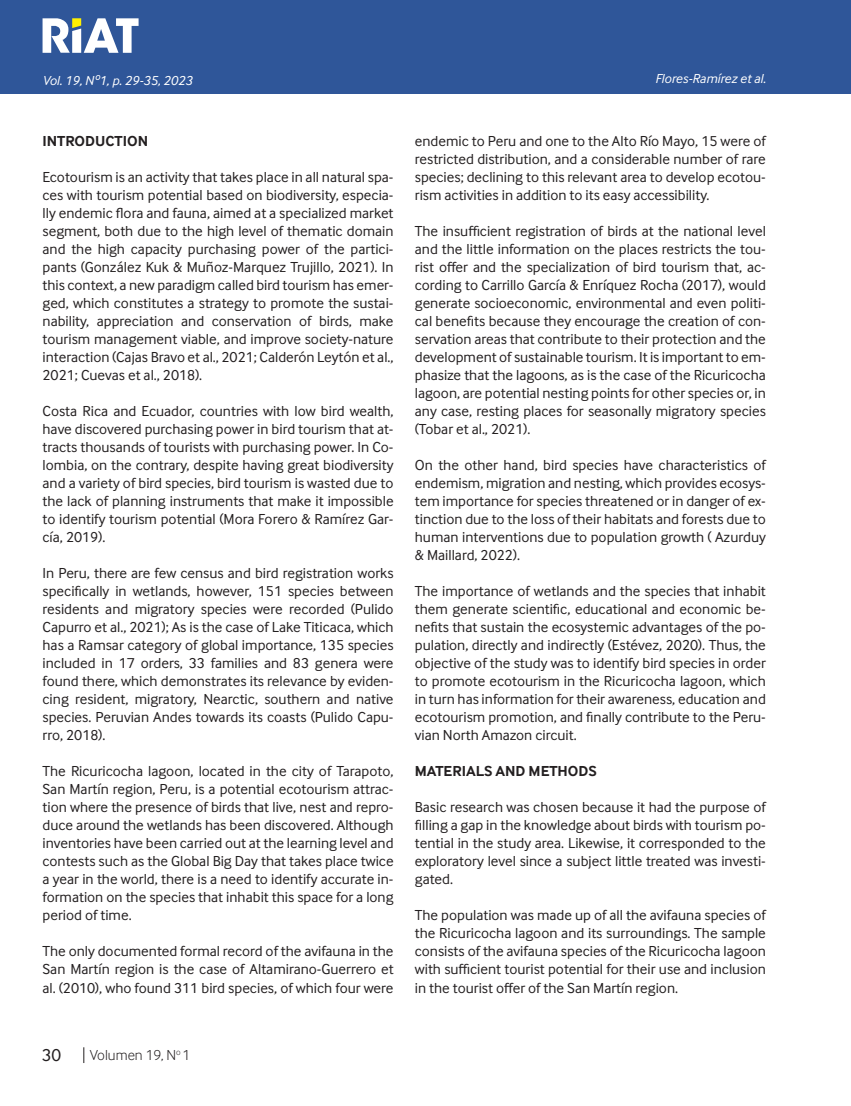
<style>
.page{position:relative;width:851px;height:1106px;background:#fff}
.page>*{position:absolute;margin:0;border:0;box-sizing:border-box;transform-origin:0 0}
.t1{font:18px "Inter Face";color:#231f20}
.Cuerpo_de_Texto{font:15px/18px "Inter Face";color:#231f20;text-align:justify}
.Cuerpo_de_Texto-2{font:700 15px "Inter Face";color:#231f20}
.t2{font:300 15px "Inter Face";color:#231f20}
.Cuño_de_pagina{font:italic 13.5px "Inter Face";color:#fff}
</style>
<div class="page">
<div style="left:0;top:0;width:850px;height:94px;background:#2f5699"></div>
<hr style="left:850px;top:0;width:1px;height:94px;background:#2f5699">
<svg style="left:43px;top:18px;width:95px;height:35px"></svg>
<svg style="left:83px;top:1047px;width:1px;height:16px"></svg>
<p class="Cuño_de_pagina" style="left:43px;top:72px;width:151px">Vol. 19, Nº1, p. 29-35, 2023</p>
<p class="Cuerpo_de_Texto-2" style="left:43px;top:132px;width:107px">INTRODUCTION</p>
<p class="Cuerpo_de_Texto" style="left:43px;top:168px;width:352px">Ecotourism is an activity that takes place in all natural spa&shy;ces with tourism potential based on biodiversity, especia&shy;lly endemic flora and fauna, aimed at a specialized market segment, both due to the high level of thematic domain and the high capacity purchasing power of the partici&shy;pants (González Kuk &amp; Muñoz-Marquez Trujillo, 2021). In this context, a new paradigm called bird tourism has emer&shy;ged, which constitutes a strategy to promote the sustai&shy;nability, appreciation and conservation of birds, make tourism management viable, and improve society-nature interaction (Cajas Bravo et al., 2021; Calderón Leytón et al., 2021; Cuevas et al., 2018).</p>
<p class="Cuerpo_de_Texto" style="left:43px;top:402px;width:352px">Costa Rica and Ecuador, countries with low bird wealth, have discovered purchasing power in bird tourism that at&shy;tracts thousands of tourists with purchasing power. In Co&shy;lombia, on the contrary, despite having great biodiversity and a variety of bird species, bird tourism is wasted due to the lack of planning instruments that make it impossible to identify tourism potential (Mora Forero &amp; Ramírez Gar&shy;cía, 2019).</p>
<p class="Cuerpo_de_Texto" style="left:43px;top:564px;width:352px">In Peru, there are few census and bird registration works specifically in wetlands, however, 151 species between residents and migratory species were recorded (Pulido Capurro et al., 2021); As is the case of Lake Titicaca, which has a Ramsar category of global importance, 135 species included in 17 orders, 33 families and 83 genera were found there, which demonstrates its relevance by eviden&shy;cing resident, migratory, Nearctic, southern and native species. Peruvian Andes towards its coasts (Pulido Capu&shy;rro, 2018).</p>
<p class="Cuerpo_de_Texto" style="left:43px;top:762px;width:352px">The Ricuricocha lagoon, located in the city of Tarapoto, San Martín region, Peru, is a potential ecotourism attrac&shy;tion where the presence of birds that live, nest and repro&shy;duce around the wetlands has been discovered. Although inventories have been carried out at the learning level and contests such as the Global Big Day that takes place twice a year in the world, there is a need to identify accurate in&shy;formation on the species that inhabit this space for a long period of time.</p>
<p class="Cuerpo_de_Texto" style="left:43px;top:942px;width:352px">The only documented formal record of the avifauna in the San Martín region is the case of Altamirano-Guerrero et al. (2010), who found 311 bird species, of which four were</p>
<p class="Cuño_de_pagina" style="left:655px;top:71px;width:112px">Flores-Ramírez et al.</p>
<p class="Cuerpo_de_Texto" style="left:415px;top:132px;width:352px">endemic to Peru and one to the Alto Río Mayo, 15 were of restricted distribution, and a considerable number of rare species; declining to this relevant area to develop ecotou&shy;rism activities in addition to its easy accessibility.</p>
<p class="Cuerpo_de_Texto" style="left:415px;top:222px;width:352px">The insufficient registration of birds at the national level and the little information on the places restricts the tou&shy;rist offer and the specialization of bird tourism that, ac&shy;cording to Carrillo García &amp; Enríquez Rocha (2017), would generate socioeconomic, environmental and even politi&shy;cal benefits because they encourage the creation of con&shy;servation areas that contribute to their protection and the development of sustainable tourism. It is important to em&shy;phasize that the lagoons, as is the case of the Ricuricocha lagoon, are potential nesting points for other species or, in any case, resting places for seasonally migratory species (Tobar et al., 2021).</p>
<p class="Cuerpo_de_Texto" style="left:415px;top:456px;width:352px">On the other hand, bird species have characteristics of endemism, migration and nesting, which provides ecosys&shy;tem importance for species threatened or in danger of ex&shy;tinction due to the loss of their habitats and forests due to human interventions due to population growth ( Azurduy &amp; Maillard, 2022).</p>
<p class="Cuerpo_de_Texto" style="left:415px;top:582px;width:352px">The importance of wetlands and the species that inhabit them generate scientific, educational and economic be&shy;nefits that sustain the ecosystemic advantages of the po&shy;pulation, directly and indirectly (Estévez, 2020). Thus, the objective of the study was to identify bird species in order to promote ecotourism in the Ricuricocha lagoon, which in turn has information for their awareness, education and ecotourism promotion, and finally contribute to the Peru&shy;vian North Amazon circuit.</p>
<p class="Cuerpo_de_Texto-2" style="left:415px;top:762px;width:183px">MATERIALS AND METHODS</p>
<p class="Cuerpo_de_Texto" style="left:415px;top:798px;width:352px">Basic research was chosen because it had the purpose of filling a gap in the knowledge about birds with tourism po&shy;tential in the study area. Likewise, it corresponded to the exploratory level since a subject little treated was investi&shy;gated.</p>
<p class="Cuerpo_de_Texto" style="left:415px;top:906px;width:352px">The population was made up of all the avifauna species of the Ricuricocha lagoon and its surroundings. The sample consists of the avifauna species of the Ricuricocha lagoon with sufficient tourist potential for their use and inclusion in the tourist offer of the San Martín region.</p>
<p class="t1" style="left:42px;top:1045px;width:21px">30</p>
<p class="t2" style="left:90px;top:1046px;width:102px">Volumen 19, N<sup>o</sup> 1</p>
</div>
